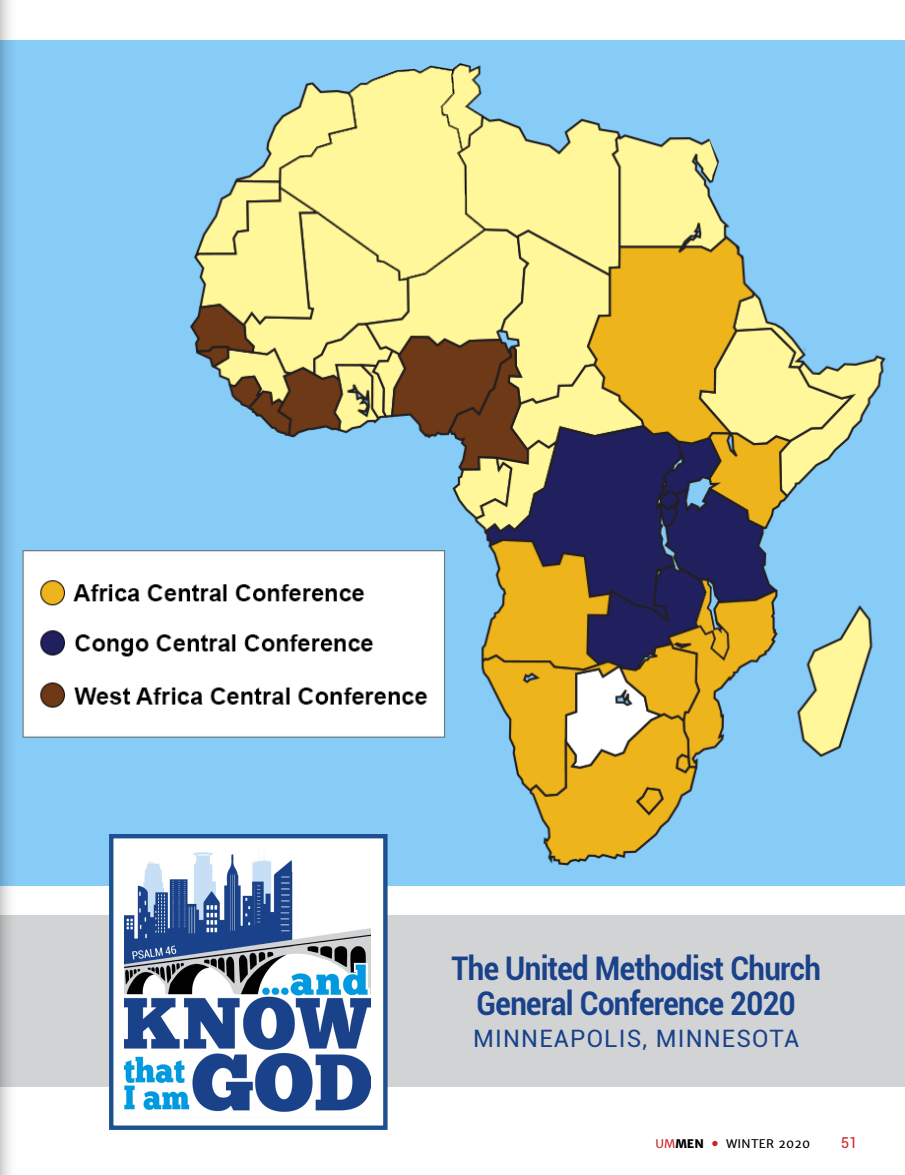
<style>
.page{position:relative;width:905px;height:1175px;background:#fff}
.page>*{position:absolute;margin:0;border:0;box-sizing:border-box;transform-origin:0 0}
.t1{font:700 32.55px "Roboto";letter-spacing:-.02em;color:#1a428a;scale:.9 1}
.t2{font:24px "Roboto";letter-spacing:.05em;color:#1a428a}
.t3{font:15px "Roboto";color:#d2232a}
.t4{font:12px "Merriweather Sans";letter-spacing:.02em;color:#000}
.s1{color:#d2232a}
.s2{font-weight:800}
.s3{font-weight:700;color:#d2232a}
</style>
<div class="page">
<img style="left:47px;top:40px;width:857px;height:845px">
<div style="left:0;top:915px;width:904px;height:171px;background:#d1d3d4"></div>
<div style="left:111px;top:836px;width:274px;height:291px;background:#fff"></div>
<img style="left:125px;top:852px;width:246px;height:260px">
<div style="left:109px;top:834px;width:278px;height:295px;border:4px solid #1d508e"></div>
<svg style="left:0;top:0;width:47px;height:1174px;fill:#87cbf7"></svg>
<p class="t1" style="left:451px;top:945px;width:412px">The United Methodist Church</p>
<p class="t1" style="left:476px;top:980px;width:356px">General Conference 2020</p>
<p class="t2" style="left:473px;top:1021px;width:328px">MINNEAPOLIS, MINNESOTA</p>
<p class="t4" style="left:655px;top:1135px;width:156px"><span class="s1">UM</span><span class="s2">MEN</span> <span class="s3">•</span> WINTER 2020</p>
<p class="t3" style="left:840px;top:1132px;width:18px">51</p>
</div>
